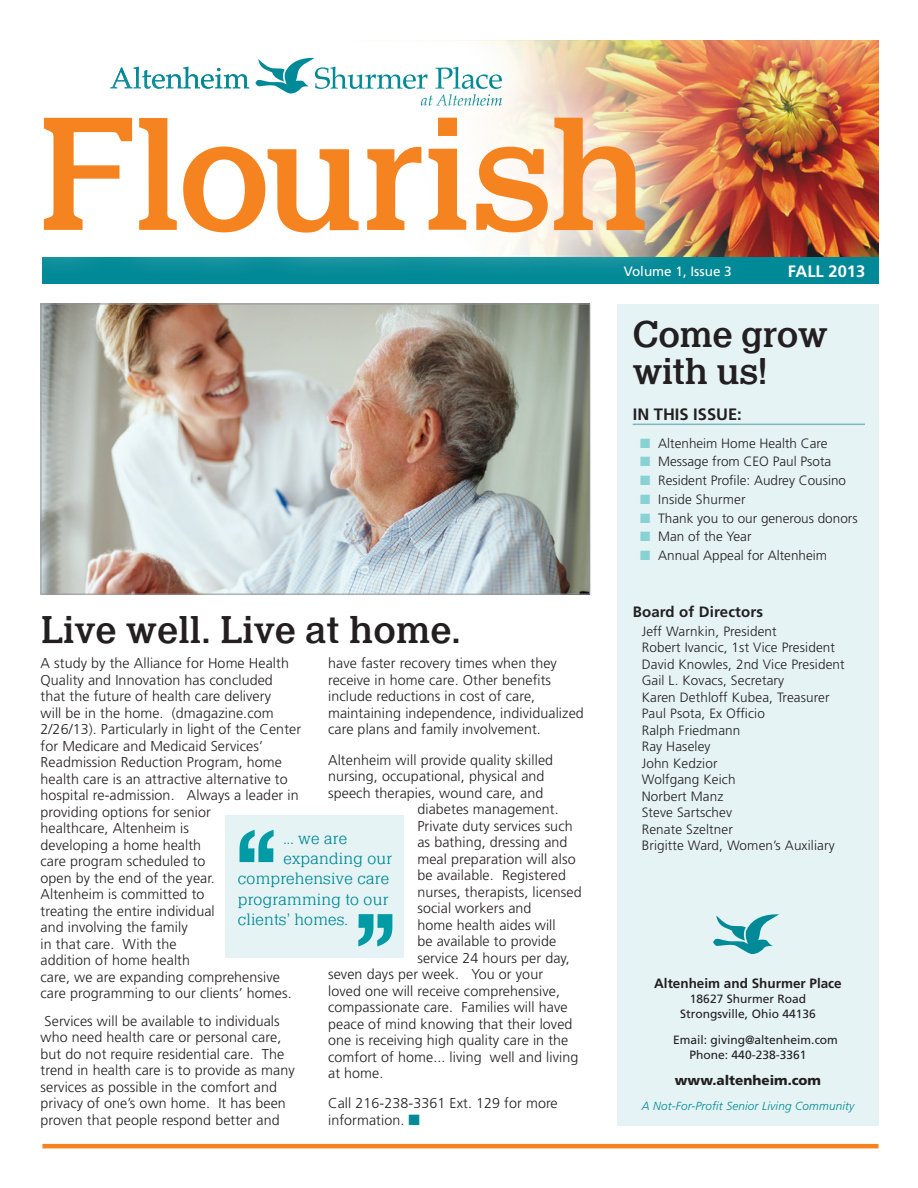
<style>
.page{position:relative;width:918px;height:1188px;background:#fff}
.page>*{position:absolute;margin:0;border:0;box-sizing:border-box;transform-origin:0 0}
.Headline{font:40.5px "Quint Mdm";color:#231f20}
.Headline-2{font:39px "Quint Mdm";letter-spacing:-.01em;color:#231f20}
.quotes{font:17.25px "Quint Lgt";letter-spacing:.01em;color:#008996}
.t1{font:700 16.5px "Frutiger LT Std";color:#231f20}
.t2{font:700 16.5px "Frutiger LT Std";color:#fff}
.story_-_main_body{font:700 15px "Frutiger LT Std";letter-spacing:.01em;color:#231f20}
.story_-_main_body-2{font:300 14.25px/16.5px "Frutiger LT Std";letter-spacing:.005em;color:#231f20}
.story_-_main_body-3{font:300 13.5px/16.5px "Frutiger LT Std";letter-spacing:.01em;color:#231f20}
.t3{font:700 13.5px "Frutiger LT Std";color:#231f20}
.t4{font:900 13.5px "Frutiger LT Std";color:#231f20}
.t5{font:13.5px "Frutiger LT Std";color:#fff}
.t6{font:12px/15px "Frutiger LT Std";color:#231f20}
.t7{font:italic 300 11.7px "Frutiger LT Std";letter-spacing:.015em;color:#008996}
.s1{color:#008996}
.s2{color:#88d1d4}
</style>
<div class="page">
<img style="left:311px;top:41px;width:568px;height:216px">
<div style="left:42px;top:257px;width:837px;height:27px;background:#008996"></div>
<div style="left:617px;top:304px;width:262px;height:822px;background:#e5f3f4"></div>
<hr style="left:42px;top:1144px;width:837px;height:4px;background:#f58320">
<svg style="left:713px;top:914px;width:66px;height:40px"></svg>
<svg style="left:258px;top:58px;width:244px;height:8px"></svg>
<div style="left:0;top:66px;width:694px;height:216px;background:#fff;opacity:.75"></div>
<svg style="left:44px;top:118px;width:601px;height:115px"></svg>
<img style="left:43px;top:306px;width:545px;height:287px">
<div style="left:41px;top:304px;width:549px;height:291px;border:1px solid #939598"></div>
<hr style="left:633px;top:424px;width:232px;height:1px;background:#7cb7bf">
<div style="left:226px;top:815px;width:178px;height:142px;background:#e5f3f4"></div>
<svg style="left:240px;top:830px;width:34px;height:32px"></svg>
<svg style="left:358px;top:914px;width:34px;height:32px"></svg>
<p class="Headline" style="left:41px;top:602px;width:422px">Live well. Live at home.</p>
<p class="story_-_main_body-2" style="left:41px;top:656px;width:262px">A study by the Alliance for Home Health Quality and Innovation has concluded that the future of health care delivery<br>will be in the home. (dmagazine.com 2/26/13). Particularly in light of the Center for Medicare and Medicaid Services’ Readmission Reduction Program, home health care is an attractive alternative to hospital re-admission. Always a leader in providing options for senior<br>healthcare, Altenheim is<br>developing a home health<br>care program scheduled to<br>open by the end of the year.<br>Altenheim is committed to<br>treating the entire individual<br>and involving the family<br>in that care. With the<br>addition of home health<br>care, we are expanding comprehensive care programming to our clients’ homes.</p>
<p class="story_-_main_body-2" style="left:41px;top:1013px;width:256px">Services will be available to individuals who need health care or personal care, but do not require residential care. The trend in health care is to provide as many services as possible in the comfort and privacy of one’s own home. It has been proven that people respond better and</p>
<p class="story_-_main_body-2" style="left:328px;top:656px;width:257px">have faster recovery times when they receive in home care. Other benefits include reductions in cost of care, maintaining independence, individualized care plans and family involvement.</p>
<p class="story_-_main_body-2" style="left:328px;top:752px;width:227px">Altenheim will provide quality skilled</p>
<p class="story_-_main_body-2" style="left:328px;top:768px;width:218px">nursing, occupational, physical and</p>
<p class="story_-_main_body-2" style="left:328px;top:785px;width:217px">speech therapies, wound care, and</p>
<p class="story_-_main_body-2" style="left:417px;top:801px;width:143px">diabetes management.</p>
<p class="story_-_main_body-2" style="left:417px;top:818px;width:157px">Private duty services such</p>
<p class="story_-_main_body-2" style="left:417px;top:834px;width:152px">as bathing, dressing and</p>
<p class="story_-_main_body-2" style="left:417px;top:851px;width:160px">meal preparation will also</p>
<p class="story_-_main_body-2" style="left:417px;top:867px;width:150px">be available. Registered</p>
<p class="story_-_main_body-2" style="left:417px;top:884px;width:166px">nurses, therapists, licensed</p>
<p class="story_-_main_body-2" style="left:417px;top:900px;width:116px">social workers and</p>
<p class="story_-_main_body-2" style="left:417px;top:917px;width:140px">home health aides will</p>
<p class="story_-_main_body-2" style="left:417px;top:933px;width:140px">be available to provide</p>
<p class="story_-_main_body-2" style="left:417px;top:950px;width:154px">service 24 hours per day,</p>
<p class="story_-_main_body-2" style="left:328px;top:966px;width:216px">seven days per week. You or your</p>
<p class="story_-_main_body-2" style="left:328px;top:983px;width:233px">loved one will receive comprehensive,</p>
<p class="story_-_main_body-2" style="left:328px;top:999px;width:241px">compassionate care. Families will have</p>
<p class="story_-_main_body-2" style="left:328px;top:1016px;width:246px">peace of mind knowing that their loved</p>
<p class="story_-_main_body-2" style="left:328px;top:1032px;width:242px">one is receiving high quality care in the</p>
<p class="story_-_main_body-2" style="left:328px;top:1049px;width:252px">comfort of home... living well and living</p>
<p class="story_-_main_body-2" style="left:328px;top:1065px;width:57px">at home.</p>
<p class="story_-_main_body-2" style="left:328px;top:1095px;width:231px">Call 216-238-3361 Ext. 129 for more information. <span class="s1">■</span></p>
<p class="quotes" style="left:283px;top:827px;width:65px">... we are</p>
<p class="quotes" style="left:283px;top:847px;width:110px">expanding our</p>
<p class="quotes" style="left:238px;top:867px;width:153px">comprehensive care</p>
<p class="quotes" style="left:238px;top:887px;width:152px">programming to our</p>
<p class="quotes" style="left:238px;top:908px;width:112px">clients’ homes.</p>
<p class="t5" style="left:624px;top:263px;width:110px">Volume 1, Issue 3</p>
<p class="t2" style="left:788px;top:261px;width:79px">FALL 2013</p>
<p class="Headline-2" style="left:633px;top:308px;width:197px">Come grow</p>
<p class="Headline-2" style="left:633px;top:345px;width:136px">with us!</p>
<p class="t1" style="left:633px;top:405px;width:111px">IN THIS ISSUE:</p>
<p class="story_-_main_body-3" style="left:640px;top:435px;width:189px"><span class="s2">■</span> Altenheim Home Health Care</p>
<p class="story_-_main_body-3" style="left:640px;top:454px;width:193px"><span class="s2">■</span> Message from CEO Paul Psota</p>
<p class="story_-_main_body-3" style="left:640px;top:473px;width:207px"><span class="s2">■</span> Resident Profile: Audrey Cousino</p>
<p class="story_-_main_body-3" style="left:640px;top:491px;width:107px"><span class="s2">■</span> Inside Shurmer</p>
<p class="story_-_main_body-3" style="left:640px;top:510px;width:219px"><span class="s2">■</span> Thank you to our generous donors</p>
<p class="story_-_main_body-3" style="left:640px;top:529px;width:113px"><span class="s2">■</span> Man of the Year</p>
<p class="story_-_main_body-3" style="left:640px;top:548px;width:188px"><span class="s2">■</span> Annual Appeal for Altenheim</p>
<p class="story_-_main_body" style="left:633px;top:603px;width:132px">Board of Directors</p>
<p class="story_-_main_body-3" style="left:642px;top:623px;width:136px">Jeff Warnkin, President</p>
<p class="story_-_main_body-3" style="left:642px;top:640px;width:195px">Robert Ivancic, 1st Vice President</p>
<p class="story_-_main_body-3" style="left:642px;top:656px;width:204px">David Knowles, 2nd Vice President</p>
<p class="story_-_main_body-3" style="left:642px;top:673px;width:144px">Gail L. Kovacs, Secretary</p>
<p class="story_-_main_body-3" style="left:642px;top:689px;width:189px">Karen Dethloff Kubea, Treasurer<br>Paul Psota, Ex Officio</p>
<p class="story_-_main_body-3" style="left:642px;top:722px;width:100px">Ralph Friedmann</p>
<p class="story_-_main_body-3" style="left:642px;top:739px;width:70px">Ray Haseley</p>
<p class="story_-_main_body-3" style="left:642px;top:755px;width:77px">John Kedzior</p>
<p class="story_-_main_body-3" style="left:642px;top:772px;width:95px">Wolfgang Keich</p>
<p class="story_-_main_body-3" style="left:642px;top:788px;width:83px">Norbert Manz</p>
<p class="story_-_main_body-3" style="left:642px;top:805px;width:92px">Steve Sartschev</p>
<p class="story_-_main_body-3" style="left:642px;top:821px;width:93px">Renate Szeltner</p>
<p class="story_-_main_body-3" style="left:642px;top:838px;width:194px">Brigitte Ward, Women’s Auxiliary</p>
<p class="t3" style="left:654px;top:976px;width:189px">Altenheim and Shurmer Place</p>
<p class="t6" style="left:690px;top:992px;width:118px">18627 Shurmer Road</p>
<p class="t6" style="left:680px;top:1007px;width:137px">Strongsville, Ohio 44136</p>
<p class="t6" style="left:690px;top:1032px;width:150px;text-indent:-17px">Email: giving@altenheim.com<br>Phone: 440-238-3361</p>
<p class="t4" style="left:675px;top:1072px;width:148px">www.altenheim.com</p>
<p class="t7" style="left:642px;top:1100px;width:214px">A Not-For-Profit Senior Living Community</p>
</div>
